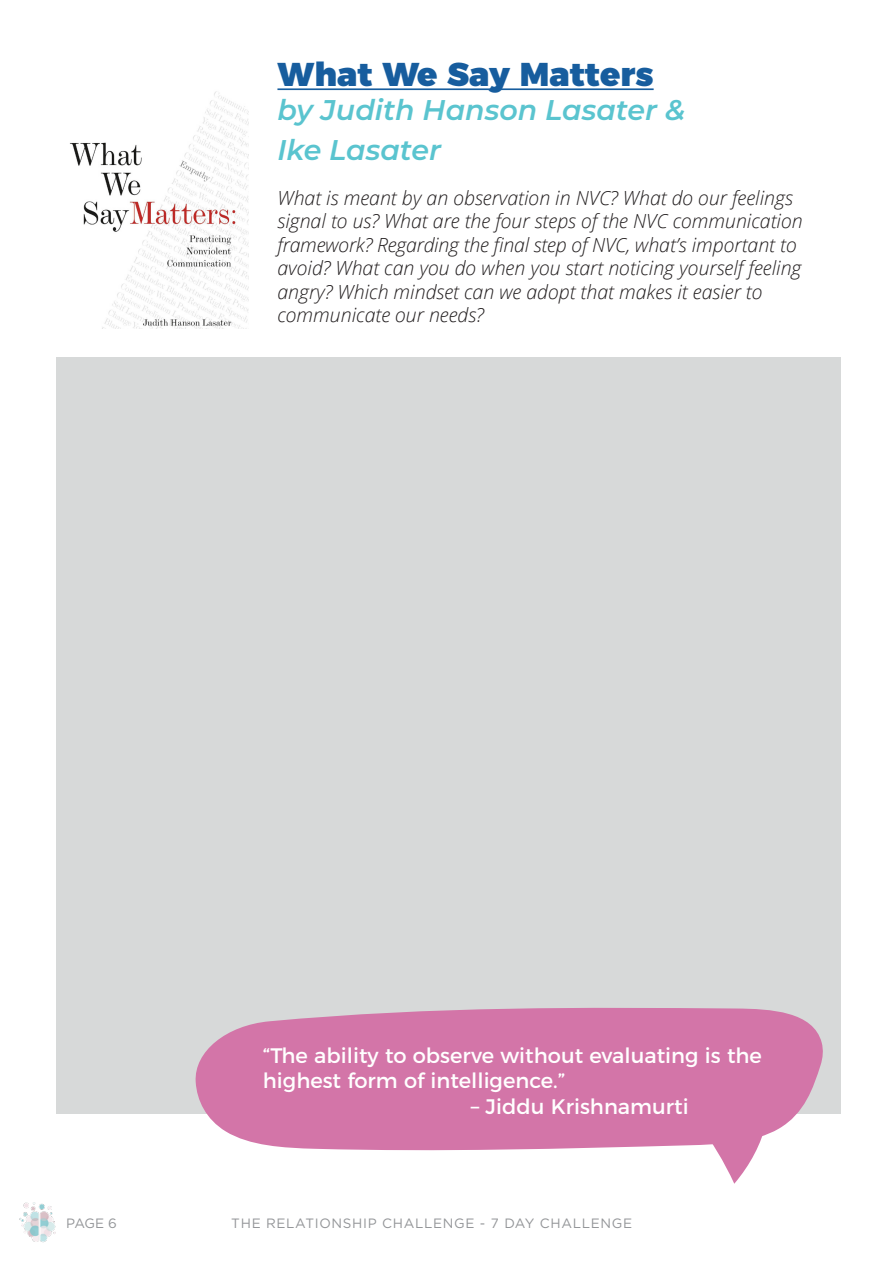
<style>
.page{position:relative;width:893px;height:1263px;background:#fff}
.page>*{position:absolute;margin:0;border:0;box-sizing:border-box;transform-origin:0 0}
.t1{font:900 33px "Montserrat";color:#175d9e}
.t2{font:italic 600 28.5px "Montserrat";color:#5ac4cf}
.t3{font:21px/25.2px "Montserrat";color:#fff}
.t4{font:italic 300 19.5px/23.4px "Open Sans";color:#231f20}
.t5{font:13.5px "Gotham";letter-spacing:.05em;color:#939598}
</style>
<div class="page">
<img style="left:19px;top:1202px;width:37px;height:41px">
<img style="left:69px;top:91px;width:180px;height:237px">
<hr style="left:277px;top:88px;width:377px;height:2px;background:#175d9e">
<div style="left:56px;top:357px;width:785px;height:756px;background:#d7d9d9"></div>
<svg style="left:717px;top:1152px;width:39px;height:32px"></svg>
<svg style="left:194px;top:1007px;width:630px;height:145px;background:#d582af"></svg>
<p class="t1" style="left:277px;top:46px;width:378px">What We Say Matters</p>
<p class="t2" style="left:277px;top:90px;width:409px">by Judith Hanson Lasater &amp;</p>
<p class="t2" style="left:277px;top:130px;width:165px">Ike Lasater</p>
<p class="t4" style="left:277px;top:186px;width:527px">What is meant by an observation in NVC? What do our feelings signal to us? What are the four steps of the NVC communication framework? Regarding the final step of NVC, what’s important to avoid? What can you do when you start noticing yourself feeling angry? Which mindset can we adopt that makes it easier to</p>
<p class="t4" style="left:277px;top:303px;width:208px">communicate our needs?</p>
<p class="t3" style="left:263px;top:1041px;width:501px">“The ability to observe without evaluating is the highest form of intelligence.”</p>
<p class="t3" style="left:471px;top:1092px;width:219px">– Jiddu Krishnamurti</p>
<p class="t5" style="left:66px;top:1214px;width:52px">PAGE 6</p>
<p class="t5" style="left:231px;top:1214px;width:402px">THE RELATIONSHIP CHALLENGE - 7 DAY CHALLENGE</p>
</div>
